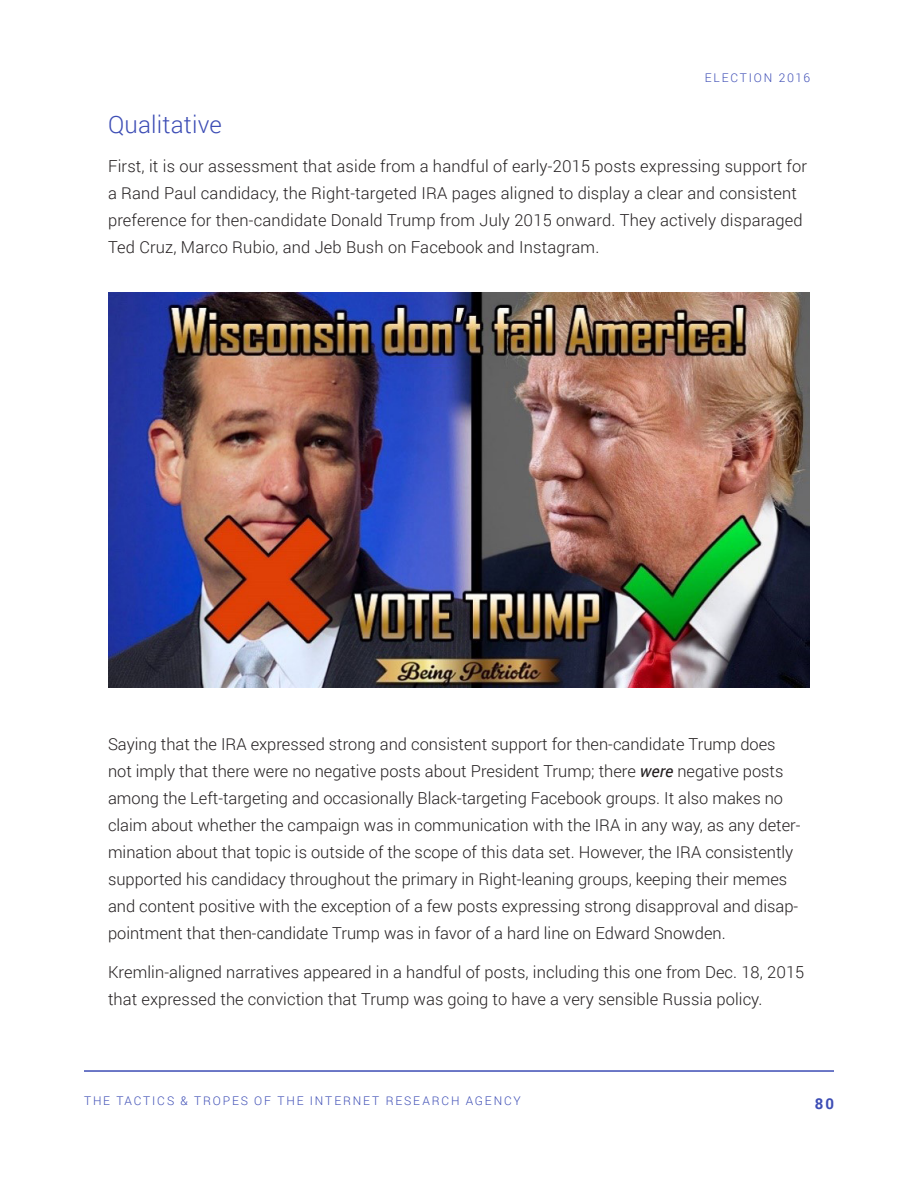
<style>
.page{position:relative;width:918px;height:1188px;background:#fff}
.page>*{position:absolute;margin:0;border:0;box-sizing:border-box;transform-origin:0 0}
.Heading_2{font:300 24px "Roboto";letter-spacing:.01em;color:#3d4db5}
.t1{font:300 16.5px/27px "Roboto";color:#231f20}
.t2{font:700 15px "Roboto";color:#3d4db5}
.t3{font:300 12px "Roboto";letter-spacing:.15em;color:#3d4db5}
.s1{font-weight:400;font-style:italic}
</style>
<div class="page">
<hr style="left:84px;top:1070px;width:750px;height:2px;background:#3d4db5">
<img style="left:108px;top:293px;width:702px;height:395px">
<p class="t3" style="left:705px;top:69px;width:18px">Election</p>
<p class="t3" style="left:779px;top:69px;width:33px">2016</p>
<p class="Heading_2" style="left:108px;top:108px;width:115px">Qualitative</p>
<p class="t1" style="left:108px;top:152px;width:701px">First, it is our assessment that aside from a handful of early-2015 posts expressing support for a Rand Paul candidacy, the Right-targeted IRA pages aligned to display a clear and consistent preference for then-candidate Donald Trump from July 2015 onward. They actively disparaged Ted Cruz, Marco Rubio, and Jeb Bush on Facebook and Instagram.</p>
<p class="t1" style="left:108px;top:730px;width:694px">Saying that the IRA expressed strong and consistent support for then-candidate Trump does not imply that there were no negative posts about President Trump; there <span class="s1">were</span> negative posts among the Left-targeting and occasionally Black-targeting Facebook groups. It also makes no claim about whether the campaign was in communication with the IRA in any way, as any deter&shy;mination about that topic is outside of the scope of this data set. However, the IRA consistently supported his candidacy throughout the primary in Right-leaning groups, keeping their memes and content positive with the exception of a few posts expressing strong disapproval and disap&shy;pointment that then-candidate Trump was in favor of a hard line on Edward Snowden.</p>
<p class="t1" style="left:108px;top:958px;width:698px">Kremlin-aligned narratives appeared in a handful of posts, including this one from Dec. 18, 2015 that expressed the conviction that Trump was going to have a very sensible Russia policy.</p>
<p class="t3" style="left:84px;top:1093px;width:438px">THE TACTICS &amp; TROPES OF THE INTERNET RESEARCH AGENCY</p>
<p class="t2" style="left:815px;top:1093px;width:21px">80</p>
</div>
